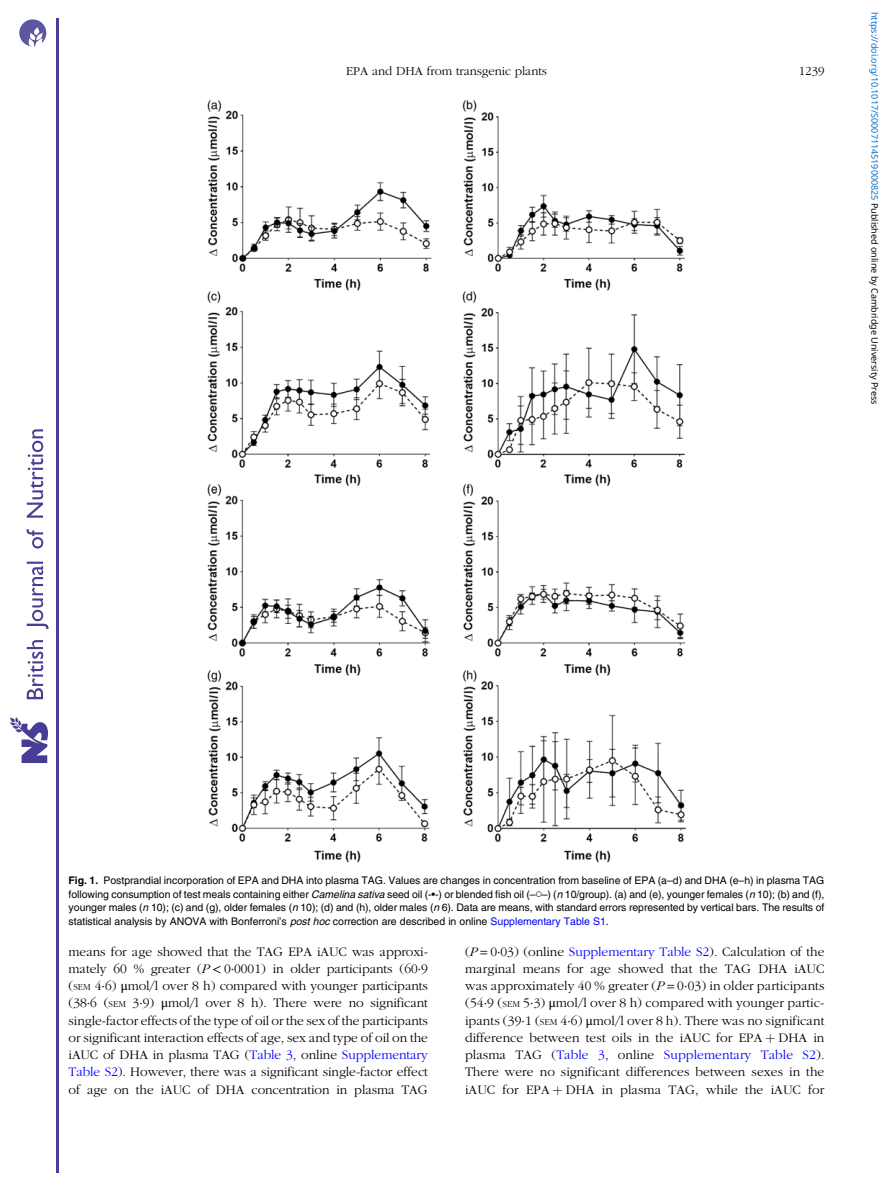
<style>
.page{position:relative;width:893px;height:1191px;background:#fff}
.page>*{position:absolute;margin:0;border:0;box-sizing:border-box;transform-origin:0 0}
.t1{font:13.5px/17.2px "Adv OT777 cf 4 fb";color:#000;text-align:justify}
.t2{font:12.75px "Adv OT777 cf 4 fb";color:#000}
.t3{font:10.5px/13.5px "Adv OT82 c 4 f 4 c 4";color:#000;text-align:justify}
.t4{font:9px "Noto Sans";color:#0172cf}
.s1{color:#000}
.s2{font-family:"Adv O Tf 3919 c 9 c.B"}
.s3{font-style:inherit}
.s4{font-family:"Adv OT7 a 027 dc 5.I"}
.s5{color:#00f}
.s6{font-family:"Adv OT4 e 1564 e 8.I"}
.s7{font-family:"Adv OT8608 a 8 d 1"}
.s8{font-size:9.45px}
.s9{font-family:"Adv P4 C4 E74"}
</style>
<div class="page">
<img style="left:207px;top:99px;width:479px;height:763px">
<hr style="left:56px;top:19px;width:2px;height:1154px;background:#463f95">
<svg style="left:10px;top:717px;width:38px;height:46px"></svg>
<svg style="left:26px;top:429px;width:23px;height:270px"></svg>
<svg style="left:19px;top:19px;width:27px;height:27px"></svg>
<p class="t2" style="left:346px;top:66px;width:202px">EPA and DHA from transgenic plants</p>
<p class="t2" style="left:799px;top:66px;width:27px">1239</p>
<p class="t4" style="left:881px;top:12px;width:394px;rotate:90deg">https://doi.org/10.1017/S0007114519000825 <span class="s1">Published online by Cambridge University Press</span></p>
<p class="t3" style="left:69px;top:875px;width:757px"><span class="s2">Fig. 1.</span> Postprandial incorporation of EPA and DHA into plasma TAG. Values are changes in concentration from baseline of EPA (a<span class="s3">–</span>d) and DHA (e<span class="s3">–</span>h) in plasma TAG following consumption of test meals containing either <span class="s4">Camelina sativa</span> seed oil (-<span class="s3">•</span>-) or blended fish oil (<span class="s3">–</span><sup>○</sup><span class="s3">–</span>) (<span class="s4">n</span> 10/group). (a) and (e), younger females (<span class="s4">n</span> 10); (b) and (f), younger males (<span class="s4">n</span> 10); (c) and (g), older females (<span class="s4">n</span> 10); (d) and (h), older males (<span class="s4">n</span> 6). Data are means, with standard errors represented by vertical bars. The results of statistical analysis by ANOVA with Bonferroni<span class="s3">’</span>s <span class="s4">post hoc</span> correction are described in online <span class="s5">Supplementary Table S1</span>.</p>
<p class="t1" style="left:69px;top:943px;width:361px">means for age showed that the TAG EPA iAUC was approxi&shy;mately 60 % greater (<span class="s6">P</span> <span class="s7">&lt;</span> 0<span class="s7">·</span>0001) in older participants (60<span class="s7">·</span>9 (<span class="s8">SEM</span> 4<span class="s7">·</span>6) <span class="s7">μ</span>mol/l over 8 h) compared with younger participants (38<span class="s7">·</span>6 (<span class="s8">SEM</span> 3<span class="s7">·</span>9) <span class="s7">μ</span>mol/l over 8 h). There were no significant single-factor effects of the type of oil or the sex of the participants or significant interaction effects of age, sex and type of oil on the iAUC of DHA in plasma TAG (<span class="s5">Table 3</span>, online <span class="s5">Supplementary Table S2</span>). However, there was a significant single-factor effect of age on the iAUC of DHA concentration in plasma TAG</p>
<p class="t1" style="left:465px;top:943px;width:361px">(<span class="s6">P</span> = 0<span class="s7">·</span>03) (online <span class="s5">Supplementary Table S2</span>). Calculation of the marginal means for age showed that the TAG DHA iAUC was approximately 40 % greater (<span class="s6">P</span> = 0<span class="s7">·</span>03) in older participants (54<span class="s7">·</span>9 (<span class="s8">SEM</span> 5<span class="s7">·</span>3) <span class="s7">μ</span>mol/l over 8 h) compared with younger partic&shy;ipants (39<span class="s7">·</span>1 (<span class="s8">SEM</span> 4<span class="s7">·</span>6) <span class="s7">μ</span>mol/l over 8 h). There was no significant difference between test oils in the iAUC for EPA <span class="s9">þ</span> DHA in plasma TAG (<span class="s5">Table 3</span>, online <span class="s5">Supplementary Table S2</span>).<br>There were no significant differences between sexes in the iAUC for EPA <span class="s9">þ</span> DHA in plasma TAG, while the iAUC for</p>
</div>
